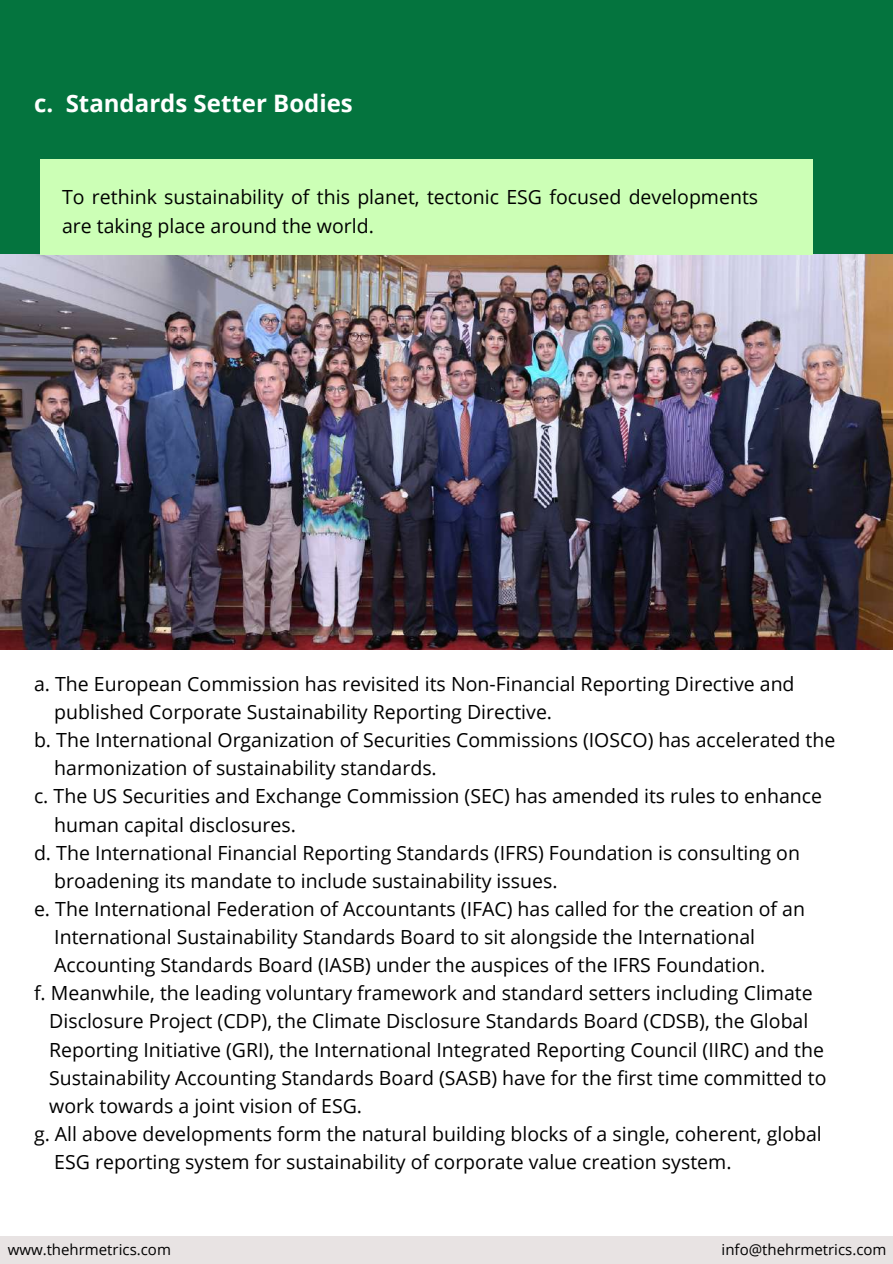
<style>
.page{position:relative;width:893px;height:1264px;background:#fff}
.page>*{position:absolute;margin:0;border:0;box-sizing:border-box;transform-origin:0 0}
.t1{font:700 24px "Open Sans";color:#fff}
.t2{font:19.5px/28.2px "Open Sans";color:#000}
.t3{font:15px "Open Sans";color:#000}
</style>
<div class="page">
<div style="left:0;top:0;width:892px;height:394px;background:#04743e"></div>
<img style="left:0;top:254px;width:892px;height:395px">
<div style="left:40px;top:159px;width:772px;height:95px;background:#ccffb6"></div>
<div style="left:0;top:1236px;width:892px;height:27px;background:#e8e3e3"></div>
<p class="t1" style="left:34px;top:86px;width:320px">c. Standards Setter Bodies</p>
<p class="t2" style="left:62px;top:183px;width:697px">To rethink sustainability of this planet, tectonic ESG focused developments are taking place around the world.</p>
<p class="t2" style="left:34px;top:669px;width:762px">a. The European Commission has revisited its Non-Financial Reporting Directive and</p>
<p class="t2" style="left:54px;top:697px;width:499px">published Corporate Sustainability Reporting Directive.</p>
<p class="t2" style="left:34px;top:725px;width:802px">b. The International Organization of Securities Commissions (IOSCO) has accelerated the</p>
<p class="t2" style="left:54px;top:753px;width:384px">harmonization of sustainability standards.</p>
<p class="t2" style="left:34px;top:781px;width:789px">c. The US Securities and Exchange Commission (SEC) has amended its rules to enhance</p>
<p class="t2" style="left:54px;top:809px;width:243px">human capital disclosures.</p>
<p class="t2" style="left:34px;top:838px;width:767px">d. The International Financial Reporting Standards (IFRS) Foundation is consulting on</p>
<p class="t2" style="left:54px;top:866px;width:504px">broadening its mandate to include sustainability issues.</p>
<p class="t2" style="left:34px;top:894px;width:772px">e. The International Federation of Accountants (IFAC) has called for the creation of an</p>
<p class="t2" style="left:54px;top:922px;width:702px">International Sustainability Standards Board to sit alongside the International</p>
<p class="t2" style="left:54px;top:950px;width:712px">Accounting Standards Board (IASB) under the auspices of the IFRS Foundation.</p>
<p class="t2" style="left:34px;top:978px;width:780px">f. Meanwhile, the leading voluntary framework and standard setters including Climate</p>
<p class="t2" style="left:49px;top:1006px;width:760px">Disclosure Project (CDP), the Climate Disclosure Standards Board (CDSB), the Global</p>
<p class="t2" style="left:49px;top:1034px;width:776px">Reporting Initiative (GRI), the International Integrated Reporting Council (IIRC) and the</p>
<p class="t2" style="left:49px;top:1063px;width:778px">Sustainability Accounting Standards Board (SASB) have for the first time committed to</p>
<p class="t2" style="left:49px;top:1091px;width:314px">work towards a joint vision of ESG.</p>
<p class="t2" style="left:34px;top:1119px;width:789px">g. All above developments form the natural building blocks of a single, coherent, global</p>
<p class="t2" style="left:54px;top:1147px;width:678px">ESG reporting system for sustainability of corporate value creation system.</p>
<p class="t3" style="left:8px;top:1239px;width:165px">www.thehrmetrics.com</p>
<p class="t3" style="left:721px;top:1239px;width:166px">info@thehrmetrics.com</p>
</div>
